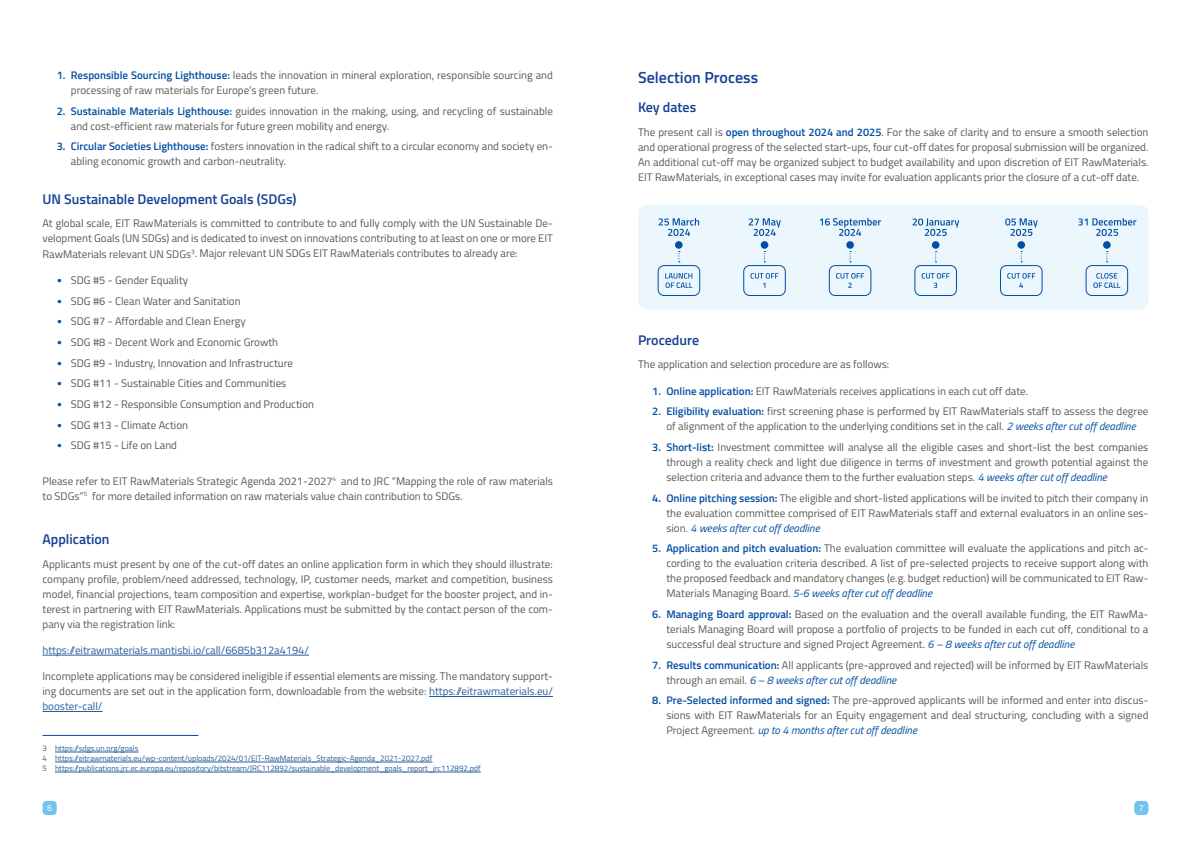
<style>
.page{position:relative;width:1191px;height:842px;background:#fff}
.page>*{position:absolute;margin:0;border:0;box-sizing:border-box;transform-origin:0 0}
.t1{font:600 16px "Titillium";color:#164194}
.t2{font:600 14px "Titillium";color:#164194}
.t3{font:11px/15px "Titillium";color:#575756;text-align:justify}
.t4{font:11px "Titillium";color:#275b9b}
.t5{font:9px "Titillium";color:#fff}
.t6{font:8px/10px "Titillium";color:#275b9b}
.s1{font-weight:600;color:#034ea2}
.s2{font-family:"Calibri";color:#034ea2}
.s3{color:#275b9b}
.s4{color:#575756}
.s5{font-style:italic;color:#034ea2}
</style>
<div class="page">
<hr style="left:43px;top:655px;width:266px;height:1px;background:#275b9b">
<hr style="left:429px;top:696px;width:124px;height:1px;background:#275b9b">
<hr style="left:43px;top:711px;width:59px;height:1px;background:#275b9b">
<hr style="left:43px;top:735px;width:155px;height:1px;background:#034ea2">
<hr style="left:55px;top:752px;width:83px;height:1px;background:#275b9b">
<hr style="left:55px;top:762px;width:377px;height:1px;background:#275b9b">
<hr style="left:55px;top:772px;width:426px;height:1px;background:#275b9b">
<div style="left:638px;top:205px;width:510px;height:104px;background:#ebf7fc;border-radius:9px"></div>
<svg style="left:658px;top:218px;width:41px;height:18px"></svg>
<svg style="left:748px;top:218px;width:33px;height:18px"></svg>
<svg style="left:819px;top:218px;width:62px;height:18px"></svg>
<svg style="left:912px;top:218px;width:47px;height:18px"></svg>
<svg style="left:1005px;top:218px;width:32px;height:18px"></svg>
<svg style="left:1078px;top:218px;width:58px;height:18px"></svg>
<svg style="left:678px;top:251px;width:2px;height:11px"></svg>
<svg style="left:665px;top:273px;width:27px;height:15px"></svg>
<div style="left:658px;top:265px;width:42px;height:31px;border:1px solid #034fa3;border-radius:6px"></div>
<div style="left:760px;top:241px;width:8px;height:8px;background:#034fa3;border-radius:50%"></div>
<div style="left:675px;top:241px;width:7px;height:8px;background:#034fa3;border-radius:50%"></div>
<svg style="left:750px;top:273px;width:28px;height:15px"></svg>
<div style="left:743px;top:265px;width:42px;height:31px;border:1px solid #034fa3;border-radius:6px"></div>
<div style="left:846px;top:241px;width:8px;height:8px;background:#034fa3;border-radius:50%"></div>
<svg style="left:849px;top:251px;width:2px;height:11px"></svg>
<svg style="left:836px;top:273px;width:28px;height:15px"></svg>
<div style="left:829px;top:265px;width:42px;height:31px;border:1px solid #034fa3;border-radius:6px"></div>
<div style="left:932px;top:241px;width:7px;height:8px;background:#034fa3;border-radius:50%"></div>
<svg style="left:921px;top:273px;width:28px;height:15px"></svg>
<div style="left:914px;top:265px;width:42px;height:31px;border:1px solid #034fa3;border-radius:6px"></div>
<div style="left:1017px;top:241px;width:8px;height:8px;background:#034fa3;border-radius:50%"></div>
<svg style="left:1020px;top:251px;width:2px;height:11px"></svg>
<svg style="left:1007px;top:273px;width:28px;height:15px"></svg>
<div style="left:1000px;top:265px;width:42px;height:31px;border:1px solid #034fa3;border-radius:6px"></div>
<div style="left:1103px;top:241px;width:7px;height:8px;background:#034fa3;border-radius:50%"></div>
<svg style="left:1093px;top:273px;width:27px;height:15px"></svg>
<div style="left:1085px;top:265px;width:43px;height:31px;border:1px solid #034fa3;border-radius:6px"></div>
<div style="left:43px;top:801px;width:14px;height:14px;background:#73c4ed;border-radius:4px"></div>
<div style="left:1134px;top:801px;width:14px;height:14px;background:#73c4ed;border-radius:4px"></div>
<p class="t3" style="left:71px;top:67px;width:483px;text-indent:-14px"><span class="s1">1. Responsible Sourcing Lighthouse:</span> leads the innovation in mineral exploration, responsible sourcing and processing of raw materials for Europe’s green future.</p>
<p class="t3" style="left:71px;top:103px;width:483px;text-indent:-14px"><span class="s1">2. Sustainable Materials Lighthouse:</span> guides innovation in the making, using, and recycling of sustainable and cost-efficient raw materials for future green mobility and energy.</p>
<p class="t3" style="left:71px;top:139px;width:483px;text-indent:-14px"><span class="s1">3. Circular Societies Lighthouse:</span> fosters innovation in the radical shift to a circular economy and society en&shy;abling economic growth and carbon-neutrality.</p>
<p class="t2" style="left:43px;top:189px;width:255px">UN Sustainable Development Goals (SDGs)</p>
<p class="t3" style="left:43px;top:216px;width:512px">At global scale, EIT RawMaterials is committed to contribute to and fully comply with the UN Sustainable De&shy;velopment Goals (UN SDGs) and is dedicated to invest on innovations contributing to at least on one or more EIT RawMaterials relevant UN SDGs<sup>3</sup>. Major relevant UN SDGs EIT RawMaterials contributes to already are:</p>
<p class="t3" style="left:57px;top:272px;width:133px"><span class="s2">•</span> SDG #5 - Gender Equality</p>
<p class="t3" style="left:57px;top:293px;width:185px"><span class="s2">•</span> SDG #6 - Clean Water and Sanitation</p>
<p class="t3" style="left:57px;top:313px;width:190px"><span class="s2">•</span> SDG #7 - Affordable and Clean Energy</p>
<p class="t3" style="left:57px;top:334px;width:223px"><span class="s2">•</span> SDG #8 - Decent Work and Economic Growth</p>
<p class="t3" style="left:57px;top:355px;width:238px"><span class="s2">•</span> SDG #9 - Industry, Innovation and Infrastructure</p>
<p class="t3" style="left:57px;top:375px;width:231px"><span class="s2">•</span> SDG #11 - Sustainable Cities and Communities</p>
<p class="t3" style="left:57px;top:396px;width:259px"><span class="s2">•</span> SDG #12 - Responsible Consumption and Production</p>
<p class="t3" style="left:57px;top:417px;width:133px"><span class="s2">•</span> SDG #13 - Climate Action</p>
<p class="t3" style="left:57px;top:437px;width:122px"><span class="s2">•</span> SDG #15 - Life on Land</p>
<p class="t3" style="left:43px;top:473px;width:512px">Please refer to EIT RawMaterials Strategic Agenda 2021-2027<sup>4</sup> and to JRC “Mapping the role of raw materials to SDGs”<sup>5</sup> for more detailed information on raw materials value chain contribution to SDGs.</p>
<p class="t2" style="left:43px;top:529px;width:69px">Application</p>
<p class="t3" style="left:43px;top:556px;width:512px">Applicants must present by one of the cut-off dates an online application form in which they should illustrate: company profile, problem/need addressed, technology, IP, customer needs, market and competition, business model, financial projections, team composition and expertise, workplan-budget for the booster project, and in&shy;terest in partnering with EIT RawMaterials. Applications must be submitted by the contact person of the com&shy;pany via the registration link:</p>
<p class="t4" style="left:43px;top:642px;width:268px">https://eitrawmaterials.mantisbi.io/call/6685b312a4194/</p>
<p class="t3" style="left:43px;top:668px;width:512px">Incomplete applications may be considered ineligible if essential elements are missing. The mandatory support&shy;ing documents are set out in the application form, downloadable from the website: <span class="s3">https://eitrawmaterials.eu/ booster-call/</span></p>
<p class="t6" style="left:43px;top:743px;width:440px"><span class="s4">3</span> https://sdgs.un.org/goals<br><span class="s4">4</span> https://eitrawmaterials.eu/wp-content/uploads/2024/01/EIT-RawMaterials_Strategic-Agenda_2021-2027.pdf<br><span class="s4">5</span> https://publications.jrc.ec.europa.eu/repository/bitstream/JRC112892/sustainable_development_goals_report_jrc112892.pdf</p>
<h1 class="t1" style="left:638px;top:65px;width:122px">Selection Process</h1>
<p class="t2" style="left:638px;top:97px;width:60px">Key dates</p>
<p class="t3" style="left:638px;top:124px;width:512px">The present call is <span class="s1">open throughout 2024 and 2025</span>. For the sake of clarity and to ensure a smooth selection and operational progress of the selected start-ups, four cut-off dates for proposal submission will be organized.<br>An additional cut-off may be organized subject to budget availability and upon discretion of EIT RawMaterials.<br>EIT RawMaterials, in exceptional cases may invite for evaluation applicants prior the closure of a cut-off date.</p>
<p class="t2" style="left:638px;top:329px;width:63px">Procedure</p>
<p class="t3" style="left:638px;top:356px;width:253px">The application and selection procedure are as follows:</p>
<p class="t3" style="left:652px;top:383px;width:377px"><span class="s1">1. Online application:</span> EIT RawMaterials receives applications in each cut off date.</p>
<p class="t3" style="left:652px;top:403px;width:498px;text-align:center"><span class="s1">2. Eligibility evaluation:</span> first screening phase is performed by EIT RawMaterials staff to assess the degree of alignment of the application to the underlying conditions set in the call. <span class="s5">2 weeks after cut off deadline</span></p>
<p class="t3" style="left:666px;top:439px;width:483px;text-indent:-14px"><span class="s1">3. Short-list:</span> Investment committee will analyse all the eligible cases and short-list the best companies through a reality check and light due diligence in terms of investment and growth potential against the selection criteria and advance them to the further evaluation steps. <span class="s5">4 weeks after cut off deadline</span></p>
<p class="t3" style="left:666px;top:490px;width:483px;text-indent:-14px"><span class="s1">4. Online pitching session:</span> The eligible and short-listed applications will be invited to pitch their company in the evaluation committee comprised of EIT RawMaterials staff and external evaluators in an online ses&shy;sion. <span class="s5">4 weeks after cut off deadline</span></p>
<p class="t3" style="left:666px;top:540px;width:483px;text-indent:-14px"><span class="s1">5. Application and pitch evaluation:</span> The evaluation committee will evaluate the applications and pitch ac&shy;cording to the evaluation criteria described. A list of pre-selected projects to receive support along with the proposed feedback and mandatory changes (e.g. budget reduction) will be communicated to EIT Raw-Materials Managing Board. <span class="s5">5-6 weeks after cut off deadline</span></p>
<p class="t3" style="left:666px;top:606px;width:483px;text-indent:-14px"><span class="s1">6. Managing Board approval:</span> Based on the evaluation and the overall available funding, the EIT RawMa&shy;terials Managing Board will propose a portfolio of projects to be funded in each cut off, conditional to a successful deal structure and signed Project Agreement. <span class="s5">6 – 8 weeks after cut off deadline</span></p>
<p class="t3" style="left:666px;top:657px;width:483px;text-indent:-14px"><span class="s1">7. Results communication:</span> All applicants (pre-approved and rejected) will be informed by EIT RawMaterials through an email. <span class="s5">6 – 8 weeks after cut off deadline</span></p>
<p class="t3" style="left:666px;top:692px;width:483px;text-indent:-14px"><span class="s1">8. Pre-Selected informed and signed:</span> The pre-approved applicants will be informed and enter into discus&shy;sions with EIT RawMaterials for an Equity engagement and deal structuring, concluding with a signed Project Agreement. <span class="s5">up to 4 months after cut off deadline</span></p>
<p class="t5" style="left:47px;top:802px;width:7px">6</p>
<p class="t5" style="left:1138px;top:802px;width:7px">7</p>
</div>
